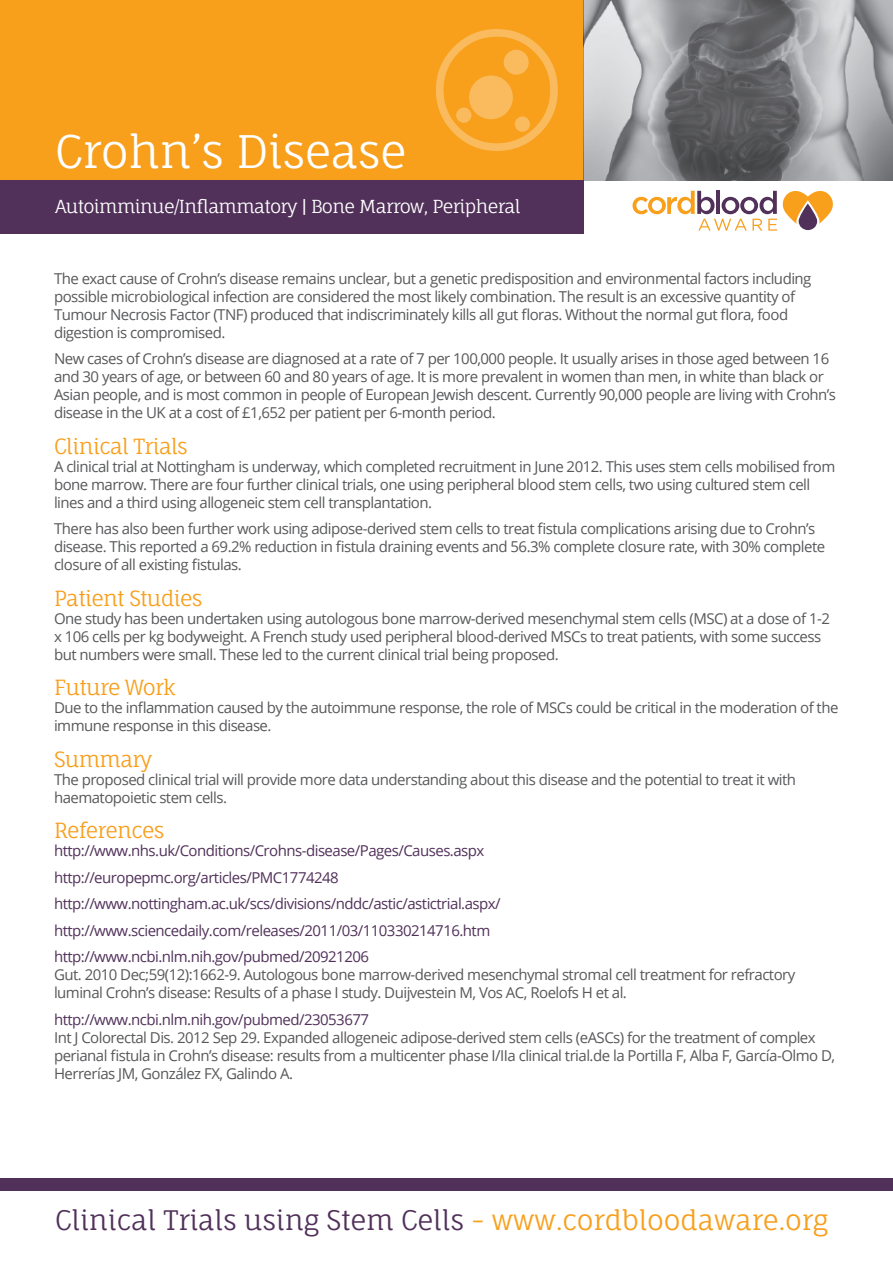
<style>
.page{position:relative;width:893px;height:1263px;background:#fff}
.page>*{position:absolute;margin:0;border:0;box-sizing:border-box;transform-origin:0 0}
.t1{font:45px "Fauna One";letter-spacing:-.01em;color:#fff}
.t2{font:27px "Fauna One";letter-spacing:-.01em;color:#51315a}
.t3{font:21px "Fauna One";letter-spacing:-.035em;color:#f89f1c}
.t4{font:18px "Fauna One";letter-spacing:-.04em;color:#fff}
.t5{font:15px/18px "Open Sans";letter-spacing:-.035em;color:#57585a}
.t6{font:15px/26.5px "Open Sans";letter-spacing:-.035em;color:#51315a}
.s1{color:#f89f1c}
</style>
<div class="page">
<div style="left:0;top:1178px;width:893px;height:13px;background:#51315a"></div>
<svg style="left:632px;top:190px;width:201px;height:41px"></svg>
<img style="left:584px;top:0;width:309px;height:180px">
<div style="left:0;top:0;width:584px;height:180px;background:#f89f1c"></div>
<div style="left:0;top:180px;width:584px;height:54px;background:#51315a"></div>
<svg style="left:436px;top:29px;width:122px;height:122px"></svg>
<h1 class="t1" style="left:55px;top:124px;width:353px">Crohn’s Disease</h1>
<p class="t4" style="left:55px;top:195px;width:467px">Autoimminue/Inflammatory | Bone Marrow, Peripheral</p>
<p class="t5" style="left:54px;top:269px;width:759px">The exact cause of Crohn’s disease remains unclear, but a genetic predisposition and environmental factors including possible microbiological infection are considered the most likely combination. The result is an excessive quantity of Tumour Necrosis Factor (TNF) produced that indiscriminately kills all gut floras. Without the normal gut flora, food digestion is compromised.</p>
<p class="t5" style="left:54px;top:349px;width:784px">New cases of Crohn’s disease are diagnosed at a rate of 7 per 100,000 people. It usually arises in those aged between 16 and 30 years of age, or between 60 and 80 years of age. It is more prevalent in women than men, in white than black or Asian people, and is most common in people of European Jewish descent. Currently 90,000 people are living with Crohn’s disease in the UK at a cost of £1,652 per patient per 6-month period.</p>
<h3 class="t3" style="left:54px;top:433px;width:135px">Clinical Trials</h3>
<p class="t5" style="left:54px;top:457px;width:783px">A clinical trial at Nottingham is underway, which completed recruitment in June 2012. This uses stem cells mobilised from bone marrow. There are four further clinical trials, one using peripheral blood stem cells, two using cultured stem cell lines and a third using allogeneic stem cell transplantation.</p>
<p class="t5" style="left:54px;top:519px;width:773px">There has also been further work using adipose-derived stem cells to treat fistula complications arising due to Crohn’s disease. This reported a 69.2% reduction in fistula draining events and 56.3% complete closure rate, with 30% complete closure of all existing fistulas.</p>
<h3 class="t3" style="left:54px;top:585px;width:150px">Patient Studies</h3>
<p class="t5" style="left:54px;top:609px;width:777px">One study has been undertaken using autologous bone marrow-derived mesenchymal stem cells (MSC) at a dose of 1-2 x 106 cells per kg bodyweight. A French study used peripheral blood-derived MSCs to treat patients, with some success but numbers were small. These led to the current clinical trial being proposed.</p>
<h3 class="t3" style="left:54px;top:674px;width:123px">Future Work</h3>
<p class="t5" style="left:54px;top:698px;width:786px">Due to the inflammation caused by the autoimmune response, the role of MSCs could be critical in the moderation of the immune response in this disease.</p>
<h3 class="t3" style="left:54px;top:746px;width:100px">Summary</h3>
<p class="t5" style="left:54px;top:770px;width:744px">The proposed clinical trial will provide more data understanding about this disease and the potential to treat it with haematopoietic stem cells.</p>
<h3 class="t3" style="left:54px;top:817px;width:112px">References</h3>
<p class="t6" style="left:54px;top:837px;width:448px">http://www.nhs.uk/Conditions/Crohns-disease/Pages/Causes.aspx http://europepmc.org/articles/PMC1774248 http://www.nottingham.ac.uk/scs/divisions/nddc/astic/astictrial.aspx/ http://www.sciencedaily.com/releases/2011/03/110330214716.htm http://www.ncbi.nlm.nih.gov/pubmed/20921206</p>
<p class="t5" style="left:54px;top:965px;width:743px">Gut. 2010 Dec;59(12):1662-9. Autologous bone marrow-derived mesenchymal stromal cell treatment for refractory luminal Crohn’s disease: Results of a phase I study. Duijvestein M, Vos AC, Roelofs H et al.</p>
<p class="t6" style="left:54px;top:1006px;width:317px">http://www.ncbi.nlm.nih.gov/pubmed/23053677</p>
<p class="t5" style="left:54px;top:1028px;width:783px">Int J Colorectal Dis. 2012 Sep 29. Expanded allogeneic adipose-derived stem cells (eASCs) for the treatment of complex perianal fistula in Crohn’s disease: results from a multicenter phase I/IIa clinical trial.de la Portilla F, Alba F, García-Olmo D,<br>Herrerías JM, González FX, Galindo A.</p>
<h2 class="t2" style="left:55px;top:1203px;width:775px">Clinical Trials using Stem Cells <span class="s1">- www.cordbloodaware.org</span></h2>
</div>
